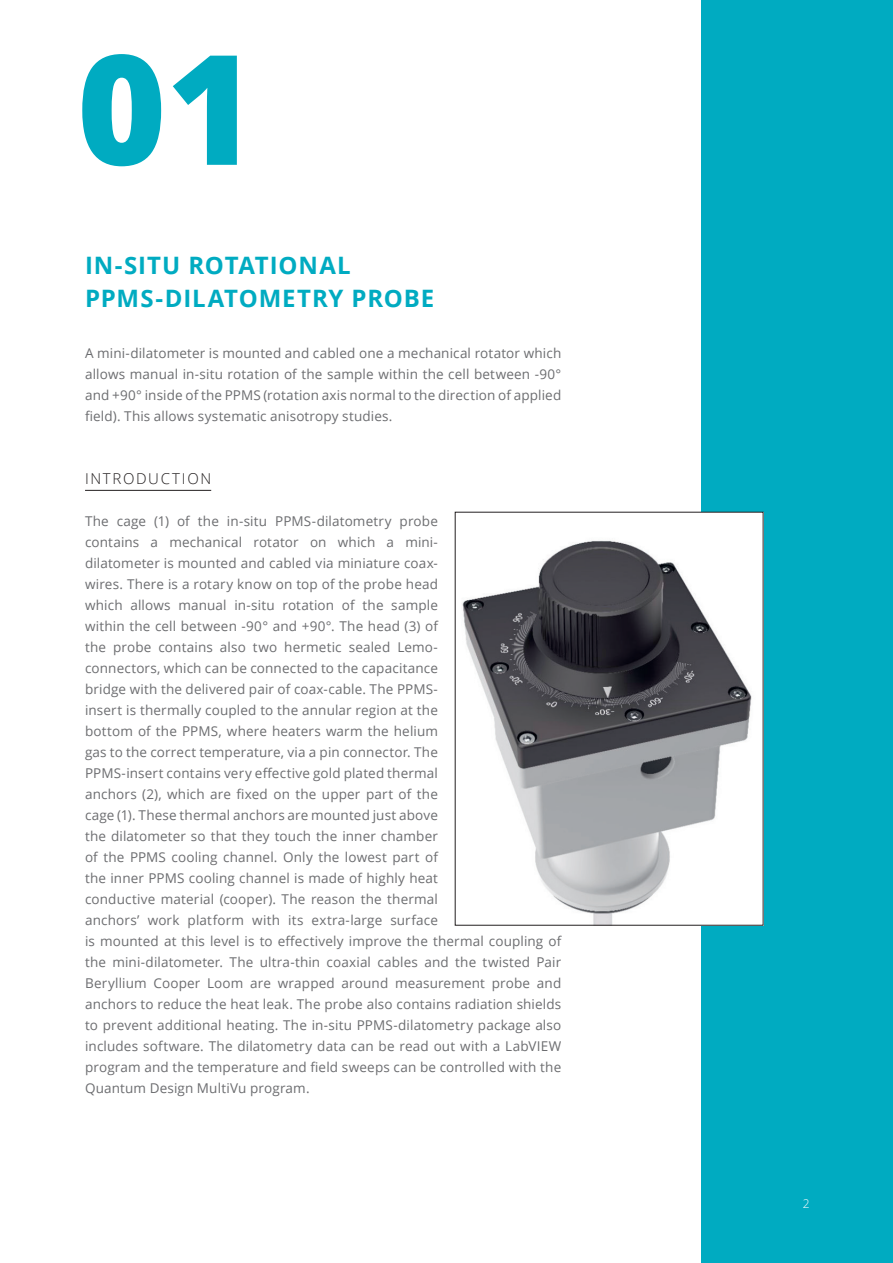
<style>
.page{position:relative;width:893px;height:1263px;background:#fff}
.page>*{position:absolute;margin:0;border:0;box-sizing:border-box;transform-origin:0 0}
.t1{font:800 152.85px "Open Sans";color:#00abc1}
.Hauptüberschriften{font:700 24px/33px "Open Sans";letter-spacing:.035em;color:#00abc1}
.Unterüberschriften{font:300 15px "Open Sans";letter-spacing:.105em;color:#231f20}
.Fließtext_grau{font:13.5px/21px "Open Sans";letter-spacing:.01em;color:#6c6d70;text-align:justify}
.t2{font:300 12px "Open Sans";color:#fff}
</style>
<div class="page">
<div style="left:702px;top:0;width:191px;height:1263px;background:#00abc1"></div>
<hr style="left:85px;top:490px;width:126px;height:1px;background:#231f20">
<img style="left:462px;top:514px;width:299px;height:409px">
<p class="t1" style="left:77px;top:-7px;width:181px">01</p>
<p class="Hauptüberschriften" style="left:85px;top:248px;width:351px">IN-SITU ROTATIONAL<br>PPMS-DILATOMETRY PROBE</p>
<p class="Fließtext_grau" style="left:85px;top:343px;width:478px">A mini-dilatometer is mounted and cabled one a mechanical rotator which allows manual in-situ rotation of the sample within the cell between -90° and +90° inside of the PPMS (rotation axis normal to the direction of applied field). This allows systematic anisotropy studies.</p>
<p class="Unterüberschriften" style="left:85px;top:469px;width:128px">INTRODUCTION</p>
<p class="Fließtext_grau" style="left:85px;top:511px;width:478px;text-align:left">The cage (1) of the in-situ PPMS-dilatometry probe<br>contains a mechanical rotator on which a mini-<br>dilatometer is mounted and cabled via miniature coax-<br>wires. There is a rotary know on top of the probe head<br>which allows manual in-situ rotation of the sample<br>within the cell between -90° and +90°. The head (3) of<br>the probe contains also two hermetic sealed Lemo-<br>connectors, which can be connected to the capacitance<br>bridge with the delivered pair of coax-cable. The PPMS-<br>insert is thermally coupled to the annular region at the<br>bottom of the PPMS, where heaters warm the helium<br>gas to the correct temperature, via a pin connector. The<br>PPMS-insert contains very effective gold plated thermal<br>anchors (2), which are fixed on the upper part of the<br>cage (1). These thermal anchors are mounted just above<br>the dilatometer so that they touch the inner chamber<br>of the PPMS cooling channel. Only the lowest part of<br>the inner PPMS cooling channel is made of highly heat<br>conductive material (cooper). The reason the thermal<br>anchors’ work platform with its extra-large surface<br>is mounted at this level is to effectively improve the thermal coupling of the mini-dilatometer. The ultra-thin coaxial cables and the twisted Pair Beryllium Cooper Loom are wrapped around measurement probe and anchors to reduce the heat leak. The probe also contains radiation shields to prevent additional heating. The in-situ PPMS-dilatometry package also includes software. The dilatometry data can be read out with a LabVIEW program and the temperature and field sweeps can be controlled with the Quantum Design MultiVu program.</p>
<p class="t2" style="left:803px;top:1195px;width:8px">2</p>
</div>
